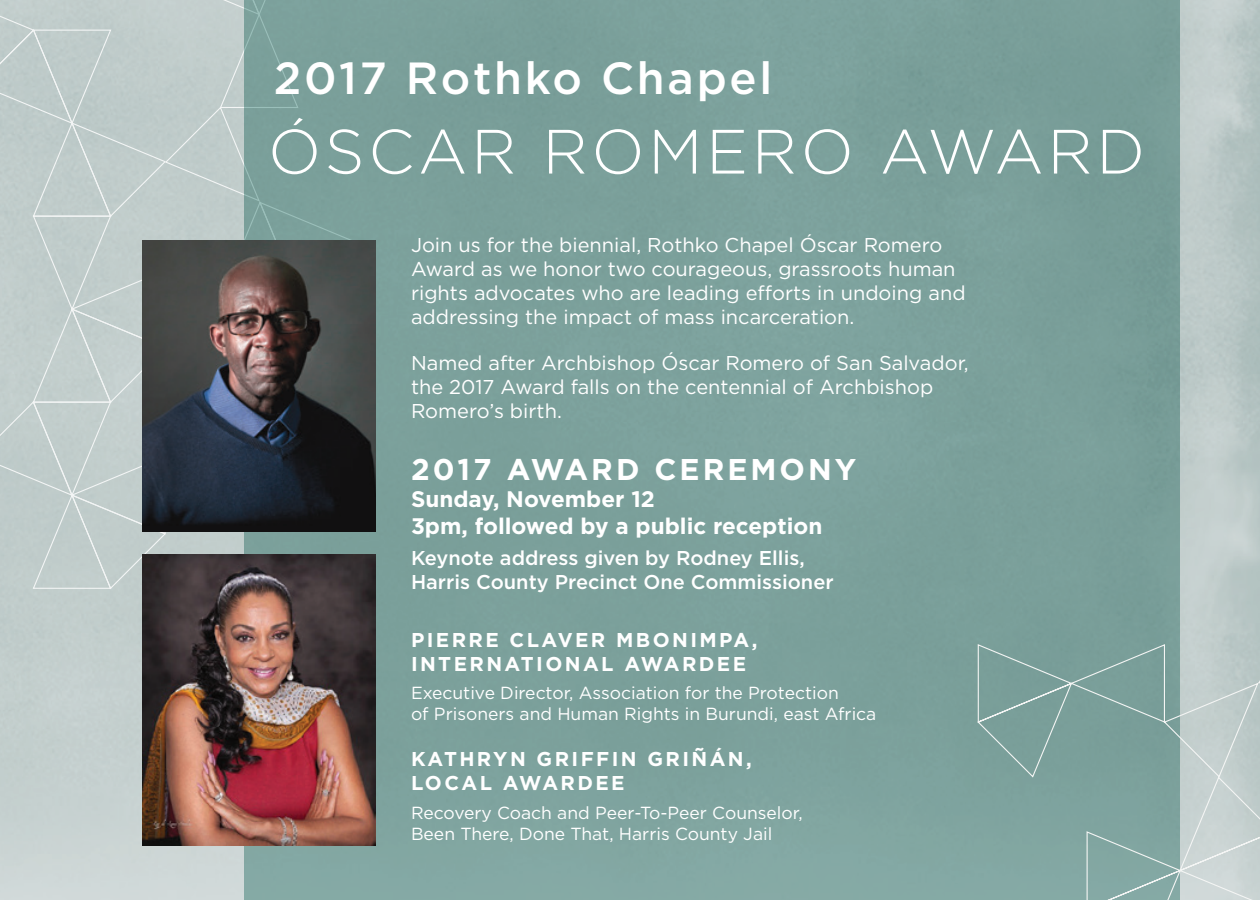
<style>
.page{position:relative;width:1260px;height:900px;background:#fff}
.page>*{position:absolute;margin:0;border:0;box-sizing:border-box;transform-origin:0 0}
.t1{font:300 62.5px "Gotham";letter-spacing:.06em;color:#fff}
.t2{font:500 45px "Gotham";letter-spacing:.06em;color:#fff}
.t3{font:700 30px "Gotham";letter-spacing:.1em;color:#fff}
.t4{font:700 22.5px/27px "Gotham";color:#fff}
.t5{font:20px/24px "Gotham";color:#fff}
.Subtitle{font:700 20px/24px "Gotham";letter-spacing:.12em;color:#fff}
.Body_-_Description{font:500 20px/24px "Gotham";color:#fff}
.Body_-_Description-2{font:17.5px/21px "Gotham";color:#fff}
</style>
<div class="page">
<img style="left:0;top:0;width:1260px;height:900px">
<div style="left:0;top:0;width:244px;height:590px;background:#c1cccb"></div>
<div style="left:244px;top:0;width:935px;height:900px;background:#7ca09b"></div>
<img style="left:142px;top:555px;width:233px;height:291px">
<img style="left:142px;top:241px;width:233px;height:291px">
<svg style="left:977px;top:588px;width:283px;height:312px"></svg>
<p class="t2" style="left:274px;top:49px;width:500px">2017 Rothko Chapel</p>
<p class="t1" style="left:268px;top:112px;width:879px">ÓSCAR ROMERO AWARD</p>
<p class="t5" style="left:411px;top:232px;width:556px">Join us for the biennial, Rothko Chapel Óscar Romero Award as we honor two courageous, grassroots human rights advocates who are leading efforts in undoing and addressing the impact of mass incarceration.</p>
<p class="t5" style="left:411px;top:351px;width:559px">Named after Archbishop Óscar Romero of San Salvador, the 2017 Award falls on the centennial of Archbishop<br>Romero’s birth.</p>
<p class="t3" style="left:411px;top:449px;width:447px">2017 AWARD CEREMONY</p>
<p class="t4" style="left:411px;top:485px;width:413px">Sunday, November 12<br>3pm, followed by a public reception</p>
<p class="Body_-_Description" style="left:411px;top:546px;width:424px">Keynote address given by Rodney Ellis,<br>Harris County Precinct One Commissioner</p>
<p class="Subtitle" style="left:411px;top:627px;width:348px">PIERRE CLAVER MBONIMPA,<br>INTERNATIONAL AWARDEE</p>
<p class="Body_-_Description-2" style="left:411px;top:682px;width:467px">Executive Director, Association for the Protection<br>of Prisoners and Human Rights in Burundi, east Africa</p>
<p class="Subtitle" style="left:411px;top:747px;width:342px">KATHRYN GRIFFIN GRIÑÁN,<br>LOCAL AWARDEE</p>
<p class="Body_-_Description-2" style="left:411px;top:801px;width:393px">Recovery Coach and Peer-To-Peer Counselor,<br>Been There, Done That, Harris County Jail</p>
</div>
